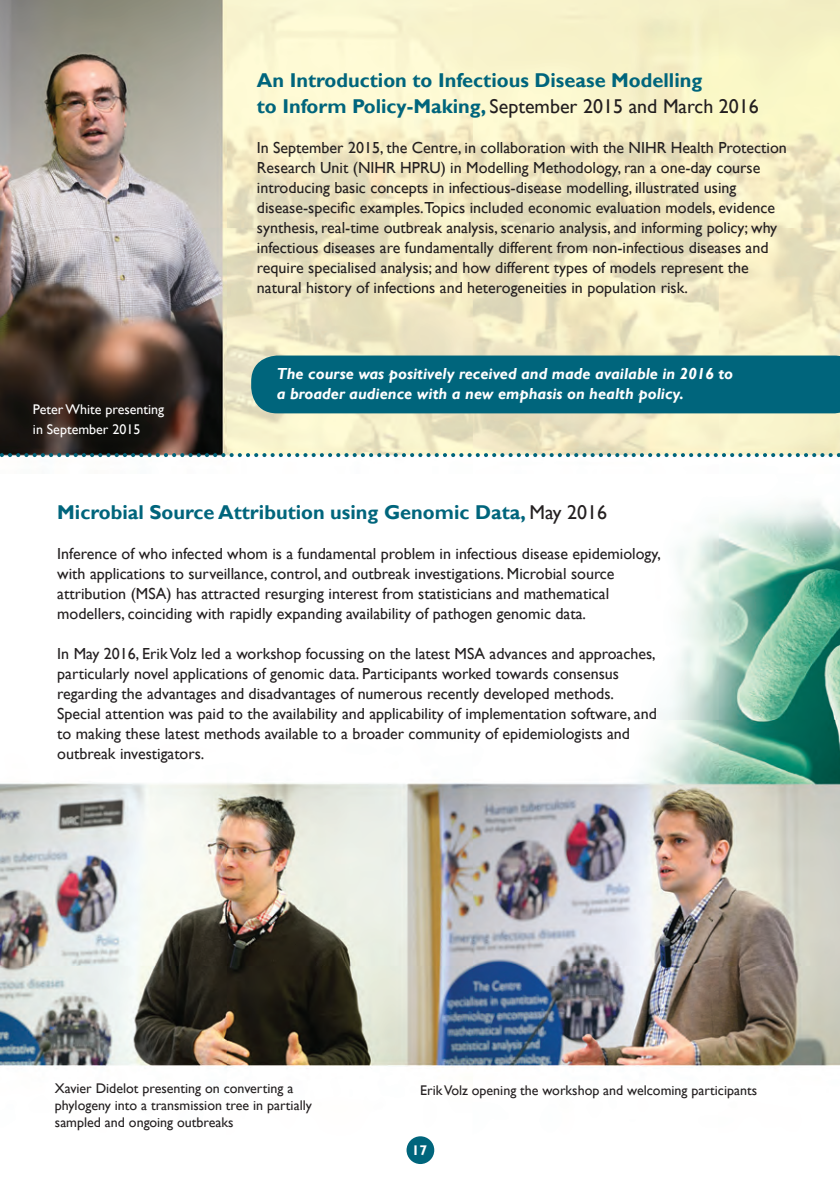
<style>
.page{position:relative;width:840px;height:1192px;background:#fff}
.page>*{position:absolute;margin:0;border:0;box-sizing:border-box;transform-origin:0 0}
.t1{font:700 20px/26px "Gill Sans";color:#00657c}
.t2{font:16px/20px "Gill Sans";color:#231f20}
.t3{font:italic 700 16px/20px "Gill Sans";color:#fff}
.t4{font:14px/16.8px "Gill Sans";color:#231f20}
.t5{font:14px/19.2px "Gill Sans";color:#fff}
.body{font:700 14px "Gill Sans";color:#fff}
.s1{font-weight:400;color:#231f20}
</style>
<div class="page">
<img style="left:0;top:0;width:840px;height:1164px">
<div style="left:251px;top:355px;width:589px;height:58px;background:#00657c"></div>
<svg style="left:0;top:453px;width:840px;height:4px"></svg>
<div style="left:406px;top:1136px;width:28px;height:28px;background:#00657c;border-radius:50%"></div>
<p class="t1" style="left:257px;top:68px;width:503px">An Introduction to Infectious Disease Modelling<br>to Inform Policy-Making, <span class="s1">September 2015 and March 2016</span></p>
<p class="t2" style="left:257px;top:138px;width:531px">In September 2015, the Centre, in collaboration with the NIHR Health Protection Research Unit (NIHR HPRU) in Modelling Methodology, ran a one-day course introducing basic concepts in infectious-disease modelling, illustrated using disease-specific examples.Topics included economic evaluation models, evidence synthesis, real-time outbreak analysis, scenario analysis, and informing policy; why infectious diseases are fundamentally different from non-infectious diseases and require specialised analysis; and how different types of models represent the natural history of infections and heterogeneities in population risk.</p>
<p class="t5" style="left:33px;top:400px;width:133px">Peter White presenting in September 2015</p>
<p class="t3" style="left:277px;top:364px;width:458px">The course was positively received and made available in 2016 to a broader audience with a new emphasis on health policy.</p>
<p class="t1" style="left:57px;top:500px;width:551px">Microbial Source Attribution using Genomic Data, <span class="s1">May 2016</span></p>
<p class="t2" style="left:57px;top:544px;width:605px">Inference of who infected whom is a fundamental problem in infectious disease epidemiology, with applications to surveillance, control, and outbreak investigations. Microbial source attribution (MSA) has attracted resurging interest from statisticians and mathematical modellers, coinciding with rapidly expanding availability of pathogen genomic data.</p>
<p class="t2" style="left:57px;top:644px;width:601px">In May 2016, Erik Volz led a workshop focussing on the latest MSA advances and approaches, particularly novel applications of genomic data. Participants worked towards consensus regarding the advantages and disadvantages of numerous recently developed methods.<br>Special attention was paid to the availability and applicability of implementation software, and to making these latest methods available to a broader community of epidemiologists and outbreak investigators.</p>
<p class="t4" style="left:55px;top:1080px;width:240px">Xavier Didelot presenting on converting a</p>
<p class="t4" style="left:420px;top:1082px;width:338px">Erik Volz opening the workshop and welcoming participants</p>
<p class="t4" style="left:55px;top:1097px;width:258px">phylogeny into a transmission tree in partially sampled and ongoing outbreaks</p>
<p class="body" style="left:412px;top:1141px;width:17px">17</p>
</div>
